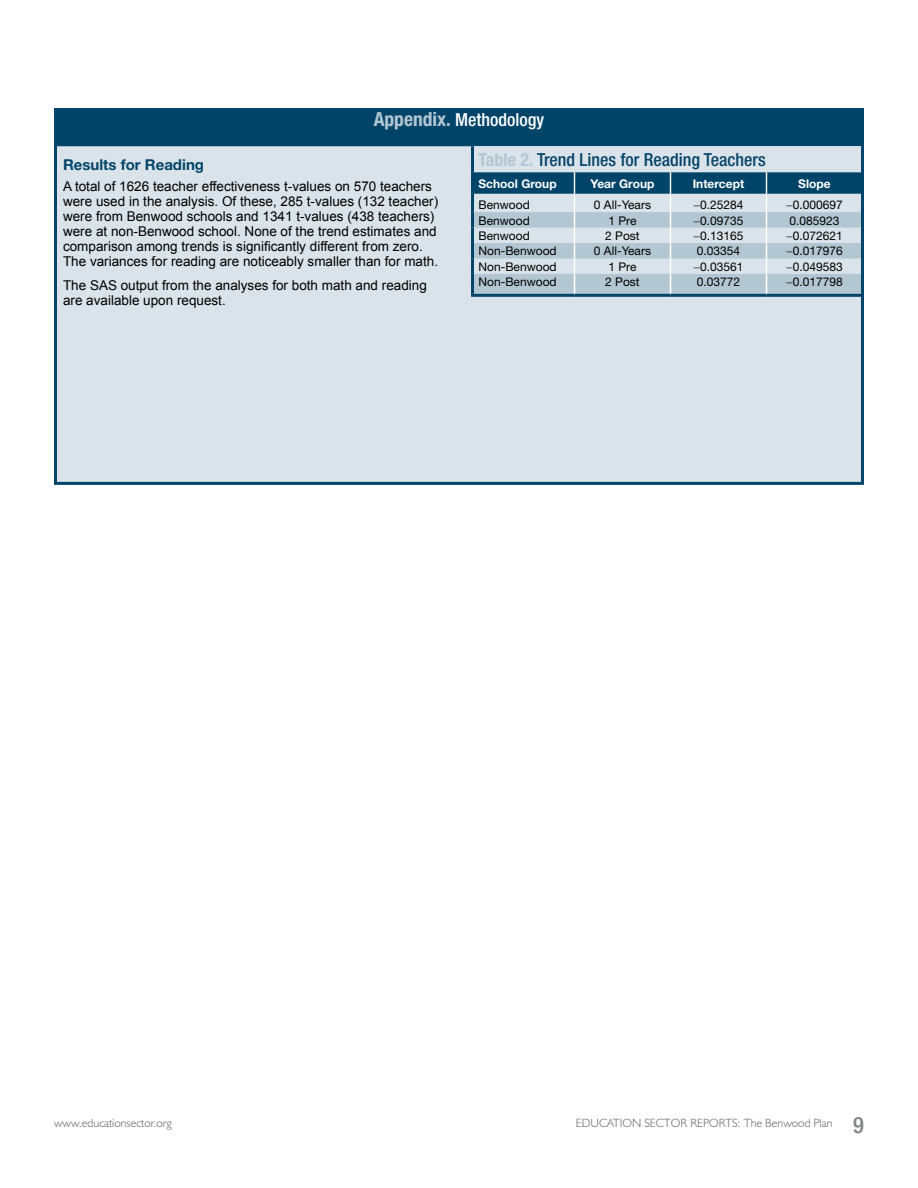
<style>
.page{position:relative;width:918px;height:1188px;background:#fff}
.page>*{position:absolute;margin:0;border:0;box-sizing:border-box;transform-origin:0 0}
.t1{font:500 condensed 18px "Helvetica Neue";color:#06446a}
.t2{font:500 condensed 18px "Helvetica Neue";color:#fff}
.t3{font:700 15px "Helvetica Neue";color:#00446a}
.t4{font:13.5px/15px "Arial";color:#000}
.t5{font:12px "Helvetica Neue";color:#000}
.t6{font:300 12px "Humanist 521 BT";color:#636466}
.t7{font:700 12px "Helvetica Neue";color:#fff}
.s1{font-weight:700;font-size:19.5px;color:#b3c7d2}
.s2{font-weight:700;color:#b3c7d2}
</style>
<div class="page">
<div style="left:56px;top:110px;width:806px;height:373px;background:#d9e3e9"></div>
<div style="left:56px;top:110px;width:806px;height:35px;background:#00446a"></div>
<div style="left:54px;top:108px;width:810px;height:38px;border:3px solid #00446a"></div>
<svg style="left:474px;top:146px;width:387px;height:1px"></svg>
<hr style="left:471px;top:172px;width:3px;height:22px;background:#00446a">
<hr style="left:861px;top:172px;width:3px;height:22px;background:#00446a">
<hr style="left:471px;top:194px;width:3px;height:18px;background:#00446a">
<hr style="left:861px;top:194px;width:3px;height:18px;background:#00446a">
<hr style="left:471px;top:212px;width:3px;height:16px;background:#00446a">
<hr style="left:861px;top:212px;width:3px;height:16px;background:#00446a">
<hr style="left:471px;top:228px;width:3px;height:15px;background:#00446a">
<hr style="left:861px;top:228px;width:3px;height:15px;background:#00446a">
<hr style="left:471px;top:243px;width:3px;height:15px;background:#00446a">
<hr style="left:861px;top:243px;width:3px;height:15px;background:#00446a">
<hr style="left:471px;top:258px;width:3px;height:16px;background:#00446a">
<hr style="left:861px;top:258px;width:3px;height:16px;background:#00446a">
<hr style="left:471px;top:274px;width:3px;height:20px;background:#00446a">
<hr style="left:861px;top:274px;width:3px;height:20px;background:#00446a">
<hr style="left:471px;top:294px;width:103px;height:3px;background:#00446a">
<hr style="left:574px;top:294px;width:96px;height:3px;background:#00446a">
<hr style="left:670px;top:294px;width:96px;height:3px;background:#00446a">
<hr style="left:766px;top:294px;width:98px;height:3px;background:#00446a">
<hr style="left:471px;top:146px;width:3px;height:26px;background:#00446a">
<hr style="left:861px;top:146px;width:3px;height:26px;background:#00446a">
<svg style="left:472px;top:172px;width:390px;height:123px"></svg>
<h1 class="t2" style="left:374px;top:109px;width:172px"><span class="s1">Appendix.</span> Methodology</h1>
<h1 class="t1" style="left:478px;top:149px;width:289px"><span class="s2">Table 2.</span> Trend Lines for Reading Teachers</h1>
<p class="t7" style="left:478px;top:176px;width:80px">School Group</p>
<p class="t7" style="left:590px;top:176px;width:66px">Year Group</p>
<p class="t7" style="left:693px;top:176px;width:53px">Intercept</p>
<p class="t7" style="left:798px;top:176px;width:34px">Slope</p>
<p class="t5" style="left:478px;top:198px;width:53px">Benwood</p>
<p class="t5" style="left:594px;top:198px;width:59px">0 All-Years</p>
<p class="t5" style="left:700px;top:198px;width:45px">0.25284</p>
<p class="t5" style="left:793px;top:198px;width:52px">0.000697</p>
<p class="t5" style="left:478px;top:213px;width:53px">Benwood</p>
<p class="t5" style="left:608px;top:213px;width:30px">1 Pre</p>
<p class="t5" style="left:700px;top:213px;width:45px">0.09735</p>
<p class="t5" style="left:789px;top:213px;width:52px">0.085923</p>
<p class="t5" style="left:478px;top:229px;width:53px">Benwood</p>
<p class="t5" style="left:605px;top:229px;width:36px">2 Post</p>
<p class="t5" style="left:700px;top:229px;width:45px">0.13165</p>
<p class="t5" style="left:793px;top:229px;width:52px">0.072621</p>
<p class="t5" style="left:478px;top:244px;width:80px">Non-Benwood</p>
<p class="t5" style="left:594px;top:244px;width:59px">0 All-Years</p>
<p class="t5" style="left:697px;top:244px;width:45px">0.03354</p>
<p class="t5" style="left:793px;top:244px;width:52px">0.017976</p>
<p class="t5" style="left:478px;top:259px;width:80px">Non-Benwood</p>
<p class="t5" style="left:608px;top:259px;width:30px">1 Pre</p>
<p class="t5" style="left:700px;top:259px;width:45px">0.03561</p>
<p class="t5" style="left:793px;top:259px;width:52px">0.049583</p>
<p class="t5" style="left:478px;top:275px;width:80px">Non-Benwood</p>
<p class="t5" style="left:605px;top:275px;width:36px">2 Post</p>
<p class="t5" style="left:697px;top:275px;width:45px">0.03772</p>
<p class="t5" style="left:793px;top:275px;width:52px">0.017798</p>
<p class="t3" style="left:63px;top:155px;width:143px">Results for Reading</p>
<p class="t4" style="left:63px;top:179px;width:377px">A total of 1626 teacher effectiveness t-values on 570 teachers were used in the analysis. Of these, 285 t-values (132 teacher) were from Benwood schools and 1341 t-values (438 teachers) were at non-Benwood school. None of the trend estimates and comparison among trends is significantly different from zero.<br>The variances for reading are noticeably smaller than for math.</p>
<p class="t4" style="left:63px;top:278px;width:365px">The SAS output from the analyses for both math and reading are available upon request.</p>
<p class="t6" style="left:54px;top:1116px;width:119px">www.educationsector.org</p>
<p class="t6" style="left:576px;top:1116px;width:258px">EDUCATION SECTOR REPORTS: The Benwood Plan</p>
</div>
